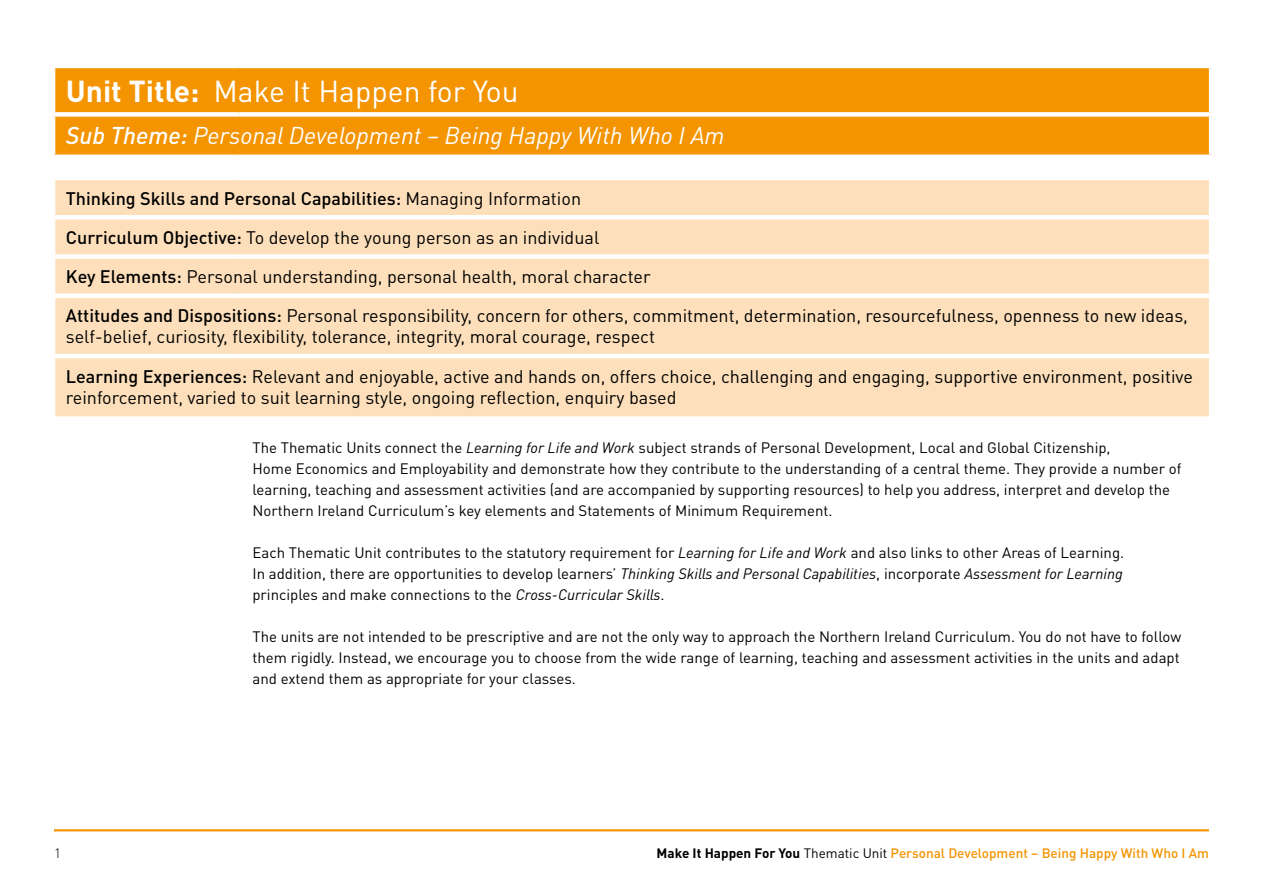
<style>
.page{position:relative;width:1263px;height:893px;background:#fff}
.page>*{position:absolute;margin:0;border:0;box-sizing:border-box;transform-origin:0 0}
.t1{font:30px "DIN Pro";color:#fff}
.t2{font:italic 24px "DIN Pro";color:#fff}
.t3{font:18px/39.3px "DIN Pro";color:#000}
.t4{font:15px/21px "DIN Pro";color:#000;text-align:justify}
.t5{font:500 13.5px "DIN Pro";color:#f39400}
.t6{font:300 13.5px "DIN Pro";color:#000}
.s1{font-weight:700}
.s2{font-weight:500}
.s3{font-style:italic}
.s4{font-weight:700;color:#000}
.s5{font-weight:400;color:#000}
</style>
<div class="page">
<hr style="left:54px;top:829px;width:1155px;height:2px;background:#f39400">
<div style="left:53px;top:66px;width:1158px;height:48px;background:#f39400"></div>
<div style="left:53px;top:114px;width:1158px;height:43px;background:#f39400"></div>
<div style="left:55px;top:180px;width:1154px;height:236px;background:#fde0bb"></div>
<hr style="left:51px;top:64px;width:187px;height:4px;background:#fff">
<hr style="left:51px;top:68px;width:4px;height:44px;background:#fff">
<hr style="left:238px;top:64px;width:975px;height:4px;background:#fff">
<hr style="left:1209px;top:68px;width:4px;height:44px;background:#fff">
<div style="left:51px;top:112px;width:187px;height:5px;background:#fff"></div>
<hr style="left:51px;top:117px;width:4px;height:38px;background:#fff">
<div style="left:238px;top:112px;width:975px;height:5px;background:#fff"></div>
<hr style="left:1209px;top:117px;width:4px;height:38px;background:#fff">
<hr style="left:51px;top:155px;width:187px;height:4px;background:#fff">
<hr style="left:238px;top:155px;width:975px;height:4px;background:#fff">
<div style="left:51px;top:215px;width:187px;height:5px;background:#fff"></div>
<div style="left:238px;top:215px;width:975px;height:5px;background:#fff"></div>
<div style="left:51px;top:254px;width:187px;height:5px;background:#fff"></div>
<div style="left:238px;top:254px;width:975px;height:5px;background:#fff"></div>
<hr style="left:51px;top:294px;width:187px;height:4px;background:#fff">
<hr style="left:238px;top:294px;width:975px;height:4px;background:#fff">
<hr style="left:51px;top:354px;width:187px;height:4px;background:#fff">
<hr style="left:238px;top:354px;width:975px;height:4px;background:#fff">
<h1 class="t1" style="left:66px;top:70px;width:454px"><span class="s1">Unit Title:</span> Make It Happen for You</h1>
<h2 class="t2" style="left:66px;top:120px;width:660px"><span class="s2">Sub Theme:</span> Personal Development – Being Happy With Who I Am</h2>
<p class="t3" style="left:66px;top:178px;width:1124px"><span class="s2">Thinking Skills and Personal Capabilities:</span> Managing Information<br><span class="s2">Curriculum Objective:</span> To develop the young person as an individual<br><span class="s2">Key Elements:</span> Personal understanding, personal health, moral character<br><span class="s2">Attitudes and Dispositions:</span> Personal responsibility, concern for others, commitment, determination, resourcefulness, openness to new ideas,</p>
<p class="t3" style="left:66px;top:316px;width:1129px">self-belief, curiosity, flexibility, tolerance, integrity, moral courage, respect<br><span class="s2">Learning Experiences:</span> Relevant and enjoyable, active and hands on, offers choice, challenging and engaging, supportive environment, positive</p>
<p class="t3" style="left:66px;top:377px;width:612px">reinforcement, varied to suit learning style, ongoing reflection, enquiry based</p>
<p class="t4" style="left:252px;top:437px;width:931px;text-align:left">The Thematic Units connect the <span class="s3">Learning for Life and Work</span> subject strands of Personal Development, Local and Global Citizenship,<br>Home Economics and Employability and demonstrate how they contribute to the understanding of a central theme. They provide a number of learning, teaching and assessment activities (and are accompanied by supporting resources) to help you address, interpret and develop the Northern Ireland Curriculum’s key elements and Statements of Minimum Requirement.</p>
<p class="t4" style="left:252px;top:542px;width:873px">Each Thematic Unit contributes to the statutory requirement for <span class="s3">Learning for Life and Work</span> and also links to other Areas of Learning.<br>In addition, there are opportunities to develop learners’ <span class="s3">Thinking Skills and Personal Capabilities</span>, incorporate <span class="s3">Assessment for Learning </span>principles and make connections to the <span class="s3">Cross-Curricular Skills</span>.</p>
<p class="t4" style="left:252px;top:626px;width:930px">The units are not intended to be prescriptive and are not the only way to approach the Northern Ireland Curriculum. You do not have to follow them rigidly. Instead, we encourage you to choose from the wide range of learning, teaching and assessment activities in the units and adapt and extend them as appropriate for your classes.</p>
<p class="t6" style="left:54px;top:843px;width:8px">1</p>
<p class="t5" style="left:656px;top:843px;width:554px"><span class="s4">Make It Happen For You</span> <span class="s5">Thematic Unit</span> Personal Development – Being Happy With Who I Am</p>
</div>
